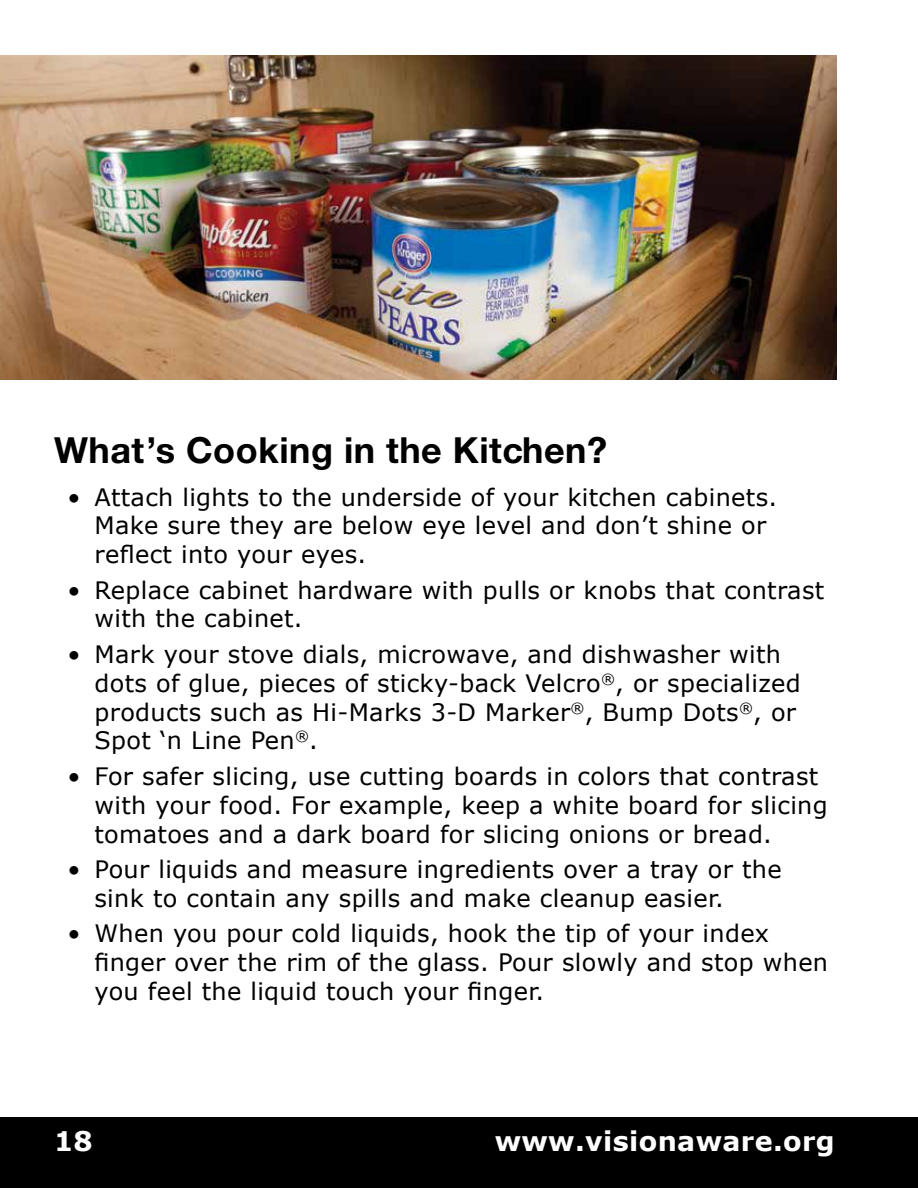
<style>
.page{position:relative;width:918px;height:1188px;background:#fff}
.page>*{position:absolute;margin:0;border:0;box-sizing:border-box;transform-origin:0 0}
.t1{font:700 36px "Helvetica Neue CE";letter-spacing:.015em;color:#000}
.t2{font:700 27px "Verdana";letter-spacing:.015em;color:#fff}
.t3{font:24px/28.8px "Verdana";letter-spacing:.015em;color:#000}
</style>
<div class="page">
<div style="left:0;top:1117px;width:918px;height:71px;background:#000"></div>
<img style="left:0;top:56px;width:837px;height:324px">
<h1 class="t1" style="left:54px;top:428px;width:555px">What’s Cooking in the Kitchen?</h1>
<p class="t3" style="left:94px;top:482px;width:684px;text-indent:-27px">• Attach lights to the underside of your kitchen cabinets.<br>Make sure they are below eye level and don’t shine or reflect into your eyes.</p>
<p class="t3" style="left:94px;top:575px;width:731px;text-indent:-27px">• Replace cabinet hardware with pulls or knobs that contrast with the cabinet.</p>
<p class="t3" style="left:94px;top:639px;width:708px;text-indent:-27px">• Mark your stove dials, microwave, and dishwasher with dots of glue, pieces of sticky-back Velcro<sup>®</sup>, or specialized products such as Hi-Marks 3-D Marker<sup>®</sup>, Bump Dots<sup>®</sup>, or Spot ‘n Line Pen<sup>®</sup>.</p>
<p class="t3" style="left:94px;top:761px;width:735px;text-indent:-27px">• For safer slicing, use cutting boards in colors that contrast with your food. For example, keep a white board for slicing tomatoes and a dark board for slicing onions or bread.</p>
<p class="t3" style="left:94px;top:854px;width:689px;text-indent:-27px">• Pour liquids and measure ingredients over a tray or the sink to contain any spills and make cleanup easier.</p>
<p class="t3" style="left:94px;top:918px;width:735px;text-indent:-27px">• When you pour cold liquids, hook the tip of your index finger over the rim of the glass. Pour slowly and stop when you feel the liquid touch your finger.</p>
<p class="t2" style="left:54px;top:1124px;width:40px">18</p>
<p class="t2" style="left:495px;top:1124px;width:342px">www.visionaware.org</p>
</div>
